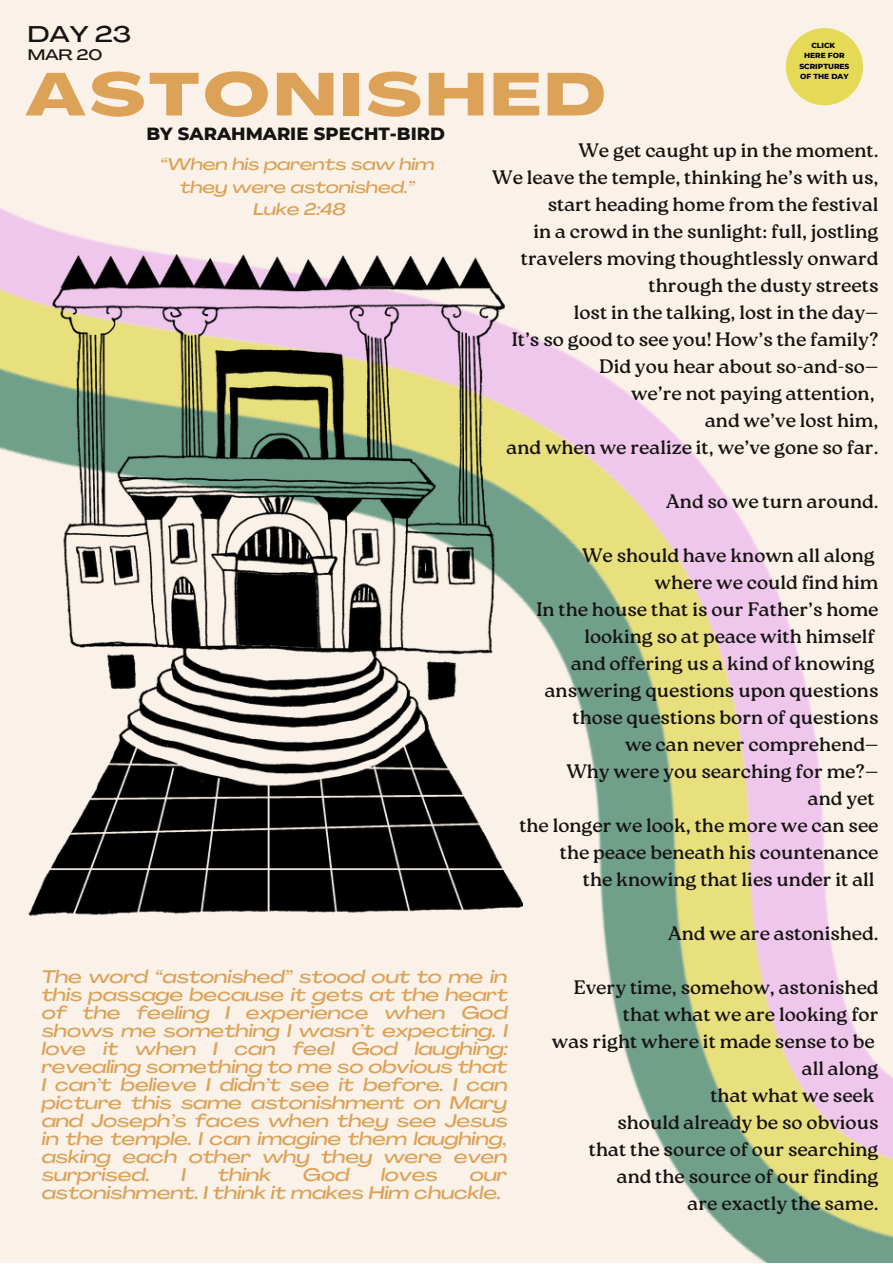
<style>
.page{position:relative;width:893px;height:1264px;background:#fff}
.page>*{position:absolute;margin:0;border:0;box-sizing:border-box;transform-origin:0 0}
.t1{font:800 59.55px "Agrandir Grand";letter-spacing:.07em;color:#dba258}
.t2{font:500 22.5px "Agrandir Grand";color:#161412}
.t3{font:19.5px/27px "Roca Two";color:#161412;text-align:right}
.t4{font:italic 500 18px/18px "Agrandir Grand";color:#dba258;text-align:justify}
.t5{font:800 18px "Montserrat";color:#161412}
.t6{font:italic 500 16.65px/22.5px "Agrandir Grand";color:#dba258;text-align:center}
.t7{font:500 15px "Agrandir Grand";color:#161412}
.t8{font:800 7.5px/10.1px "Montserrat";color:#000;text-align:center}
</style>
<div class="page">
<img style="left:0;top:0;width:892px;height:1262px">
<img style="left:16px;top:222px;width:506px;height:757px">
<p class="t2" style="left:28px;top:25px;width:104px">DAY 23</p>
<p class="t7" style="left:28px;top:49px;width:76px">MAR 20</p>
<h1 class="t1" style="left:25px;top:71px;width:581px">ASTONISHED</h1>
<p class="t5" style="left:146px;top:123px;width:300px">BY SARAHMARIE SPECHT-BIRD</p>
<p class="t8" style="left:799px;top:41px;width:51px">CLICK<br>HERE FOR<br>SCRIPTURES<br>OF THE DAY</p>
<p class="t3" style="left:492px;top:137px;width:388px">We get caught up in the moment.<br>We leave the temple, thinking he’s with us, start heading home from the festival<br>in a crowd in the sunlight: full, jostling travelers moving thoughtlessly onward through the dusty streets<br>lost in the talking, lost in the day—<br>It’s so good to see you! How’s the family?<br>Did you hear about so-and-so—<br>we’re not paying attention,<br>and we’ve lost him,<br>and when we realize it, we’ve gone so far.</p>
<p class="t3" style="left:666px;top:487px;width:214px">And so we turn around.</p>
<p class="t3" style="left:519px;top:541px;width:360px">We should have known all along<br>where we could find him<br>In the house that is our Father’s home looking so at peace with himself<br>and offering us a kind of knowing answering questions upon questions those questions born of questions<br>we can never comprehend—<br>Why were you searching for me?—<br>and yet<br>the longer we look, the more we can see the peace beneath his countenance<br>the knowing that lies under it all</p>
<p class="t3" style="left:668px;top:919px;width:212px">And we are astonished.</p>
<p class="t3" style="left:552px;top:973px;width:328px">Every time, somehow, astonished that what we are looking for<br>was right where it made sense to be all along<br>that what we seek<br>should already be so obvious<br>that the source of our searching and the source of our finding<br>are exactly the same.</p>
<p class="t6" style="left:160px;top:155px;width:276px">“When his parents saw him they were astonished.”<br>Luke 2:48</p>
<p class="t4" style="left:42px;top:969px;width:467px">The word “astonished” stood out to me in this passage because it gets at the heart of the feeling I experience when God shows me something I wasn’t expecting. I love it when I can feel God laughing: revealing something to me so obvious that I can’t believe I didn’t see it before. I can picture this same astonishment on Mary and Joseph’s faces when they see Jesus in the temple. I can imagine them laughing, asking each other why they were even surprised.</p>
<p class="t4" style="left:182px;top:1166px;width:6px">I</p>
<p class="t4" style="left:218px;top:1166px;width:55px">think</p>
<p class="t4" style="left:303px;top:1166px;width:48px">God</p>
<p class="t4" style="left:381px;top:1166px;width:58px">loves</p>
<p class="t4" style="left:42px;top:1166px;width:466px;text-indent:428px">our astonishment. I think it makes Him chuckle.</p>
</div>
